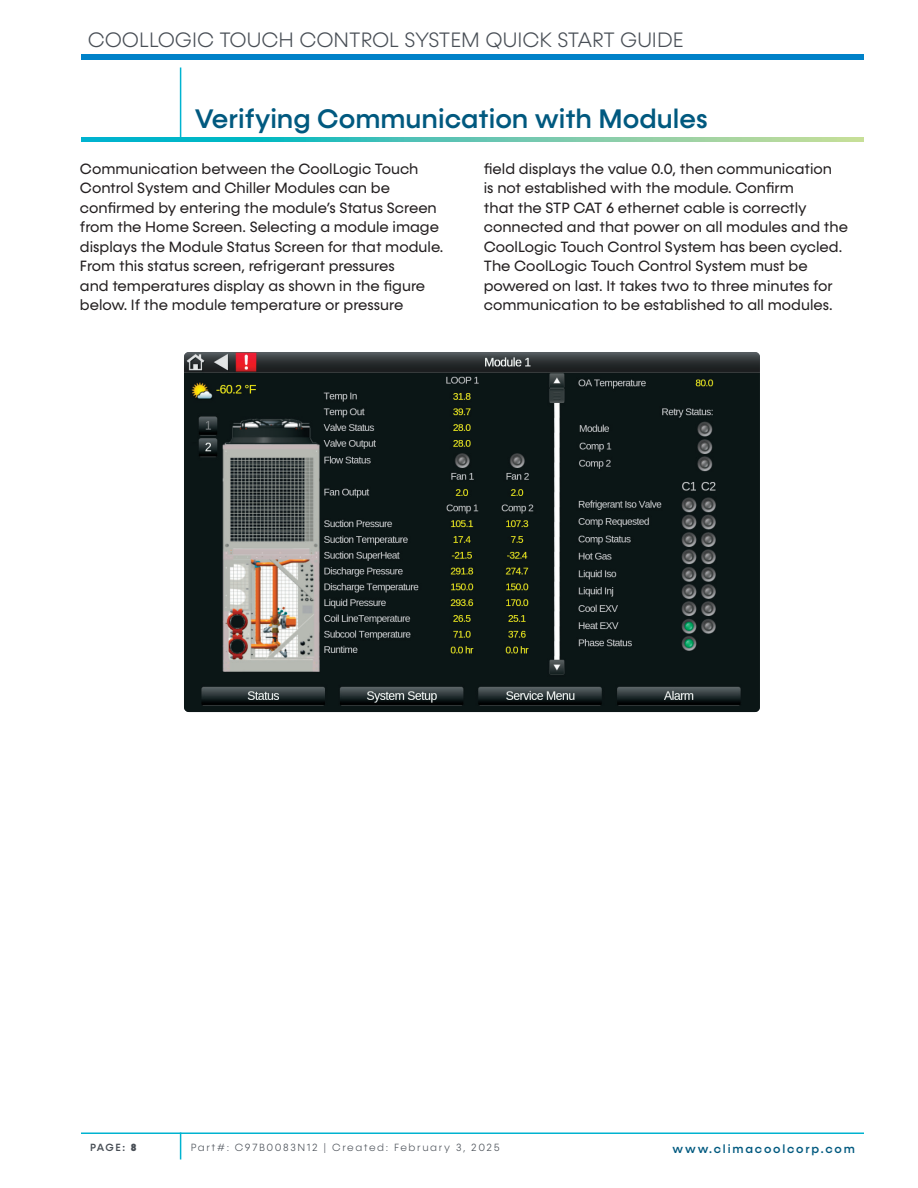
<style>
.page{position:relative;width:918px;height:1188px;background:#fff}
.page>*{position:absolute;margin:0;border:0;box-sizing:border-box;transform-origin:0 0}
.t1{font:500 27px "Konnect";color:#01597f}
.t2{font:300 21px "Konnect";color:#484e55}
.t3{font:15px/19.5px "Konnect";color:#231f20}
.t4{font:500 12px "Konnect";letter-spacing:.15em;color:#01597f}
.t5{font:300 10.5px "Konnect";letter-spacing:.15em;color:#484e55}
.t6{font:500 10.5px "Konnect";color:#484e55}
.s1{font-weight:800}
</style>
<div class="page">
<div style="left:81px;top:54px;width:783px;height:5px;background:#0082c9"></div>
<hr style="left:180px;top:68px;width:1px;height:71px;background:#00b3d0">
<hr style="left:81px;top:1132px;width:783px;height:2px;background:#00b3d0">
<svg style="left:180px;top:1132px;width:1px;height:28px"></svg>
<svg style="left:81px;top:138px;width:783px;height:3px;background:#5ac6b3"></svg>
<img style="left:184px;top:352px;width:576px;height:360px">
<h2 class="t2" style="left:88px;top:28px;width:594px">COOLLOGIC TOUCH CONTROL SYSTEM QUICK START GUI DE</h2>
<h1 class="t1" style="left:195px;top:103px;width:514px">Verifying Communication with Modules</h1>
<p class="t3" style="left:80px;top:159px;width:365px">Communication between the CoolLogic Touch Control System and Chiller Modules can be confirmed by entering the module’s Status Screen from the Home Screen. Selecting a module image displays the Module Status Screen for that module.<br>From this status screen, refrigerant pressures<br>and temperatures display as shown in the figure below. If the module temperature or pressure</p>
<p class="t3" style="left:484px;top:159px;width:366px">field displays the value 0.0, then communication<br>is not established with the module. Confirm<br>that the STP CAT 6 ethernet cable is correctly connected and that power on all modules and the CoolLogic Touch Control System has been cycled.<br>The CoolLogic Touch Control System must be powered on last. It takes two to three minutes for communication to be established to all modules.</p>
<p class="t6" style="left:90px;top:1142px;width:48px">PAGE: <span class="s1">8</span></p>
<p class="t5" style="left:191px;top:1142px;width:311px">PART#: C97B0083N 12 | CREATED: FEBRUARY 3, 2025</p>
<p class="t4" style="left:673px;top:1141px;width:184px">www.climacoolcorp.com</p>
</div>
